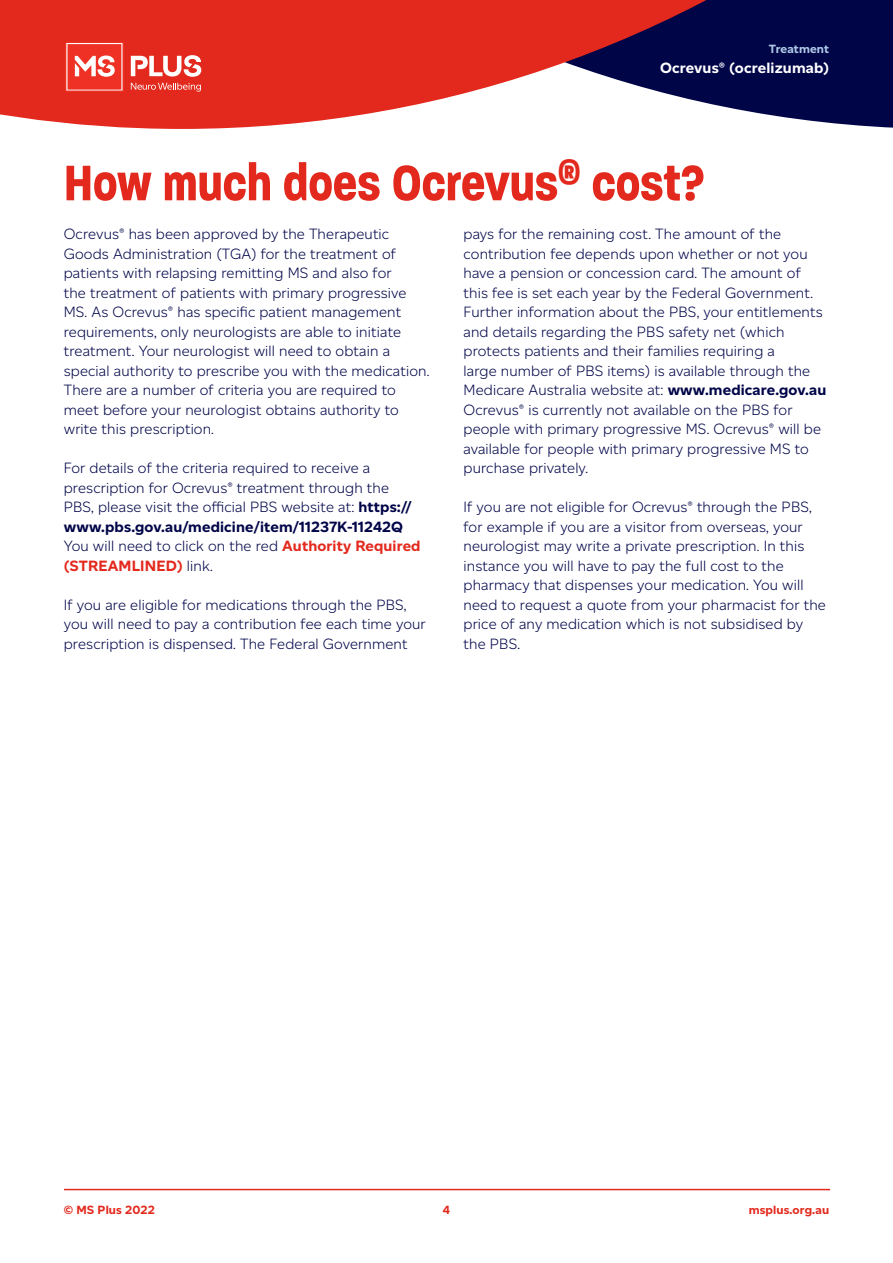
<style>
.page{position:relative;width:893px;height:1263px;background:#fff}
.page>*{position:absolute;margin:0;border:0;box-sizing:border-box;transform-origin:0 0}
.t1{font:700 54px "Paralucent Condensed";letter-spacing:-.005em;color:#e3291d}
.t2{font:300 15px/19.5px "Altform";letter-spacing:.01em;color:#000548}
.t3{font:700 15px "Altform";letter-spacing:.01em;color:#fff}
.t4{font:700 12px "Altform";letter-spacing:.01em;color:#e3291d}
.t5{font:700 12px "Altform";letter-spacing:.01em;color:#b0cae7}
.s1{font-weight:700}
.s2{font-weight:700;color:#e3291d}
</style>
<div class="page">
<svg style="left:0;top:0;width:893px;height:129px;fill:#e3291d"></svg>
<hr style="left:64px;top:1189px;width:766px;height:1px;background:#e3291d">
<svg style="left:65px;top:42px;width:136px;height:50px;background:#ec5c53"></svg>
<p class="t5" style="left:769px;top:42px;width:62px">Treatment</p>
<p class="t3" style="left:660px;top:59px;width:171px">Ocrevus® (ocrelizumab)</p>
<h1 class="t1" style="left:64px;top:151px;width:643px">How much does Ocrevus<sup>®</sup> cost?</h1>
<p class="t2" style="left:64px;top:224px;width:367px">Ocrevus® has been approved by the Therapeutic Goods Administration (TGA) for the treatment of patients with relapsing remitting MS and also for<br>the treatment of patients with primary progressive MS. As Ocrevus® has specific patient management requirements, only neurologists are able to initiate treatment. Your neurologist will need to obtain a special authority to prescribe you with the medication.<br>There are a number of criteria you are required to meet before your neurologist obtains authority to write this prescription.</p>
<p class="t2" style="left:64px;top:458px;width:358px">For details of the criteria required to receive a prescription for Ocrevus® treatment through the PBS, please visit the official PBS website at: <span class="s1">https:// www.pbs.gov.au/medicine/item/11237K-11242Q </span>You will need to click on the red <span class="s2">Authority Required (STREAMLINED)</span> link.</p>
<p class="t2" style="left:64px;top:595px;width:363px">If you are eligible for medications through the PBS, you will need to pay a contribution fee each time your prescription is dispensed. The Federal Government</p>
<p class="t2" style="left:463px;top:224px;width:364px">pays for the remaining cost. The amount of the contribution fee depends upon whether or not you have a pension or concession card. The amount of this fee is set each year by the Federal Government.<br>Further information about the PBS, your entitlements and details regarding the PBS safety net (which protects patients and their families requiring a<br>large number of PBS items) is available through the Medicare Australia website at: <span class="s1">www.medicare.gov.au </span>Ocrevus® is currently not available on the PBS for people with primary progressive MS. Ocrevus® will be available for people with primary progressive MS to purchase privately.</p>
<p class="t2" style="left:463px;top:497px;width:364px">If you are not eligible for Ocrevus® through the PBS, for example if you are a visitor from overseas, your neurologist may write a private prescription. In this instance you will have to pay the full cost to the pharmacy that dispenses your medication. You will need to request a quote from your pharmacist for the price of any medication which is not subsidised by the PBS.</p>
<p class="t4" style="left:64px;top:1203px;width:93px">© MS Plus 2022</p>
<p class="t4" style="left:749px;top:1203px;width:82px">msplus.org.au</p>
<p class="t4" style="left:443px;top:1203px;width:9px">4</p>
</div>
